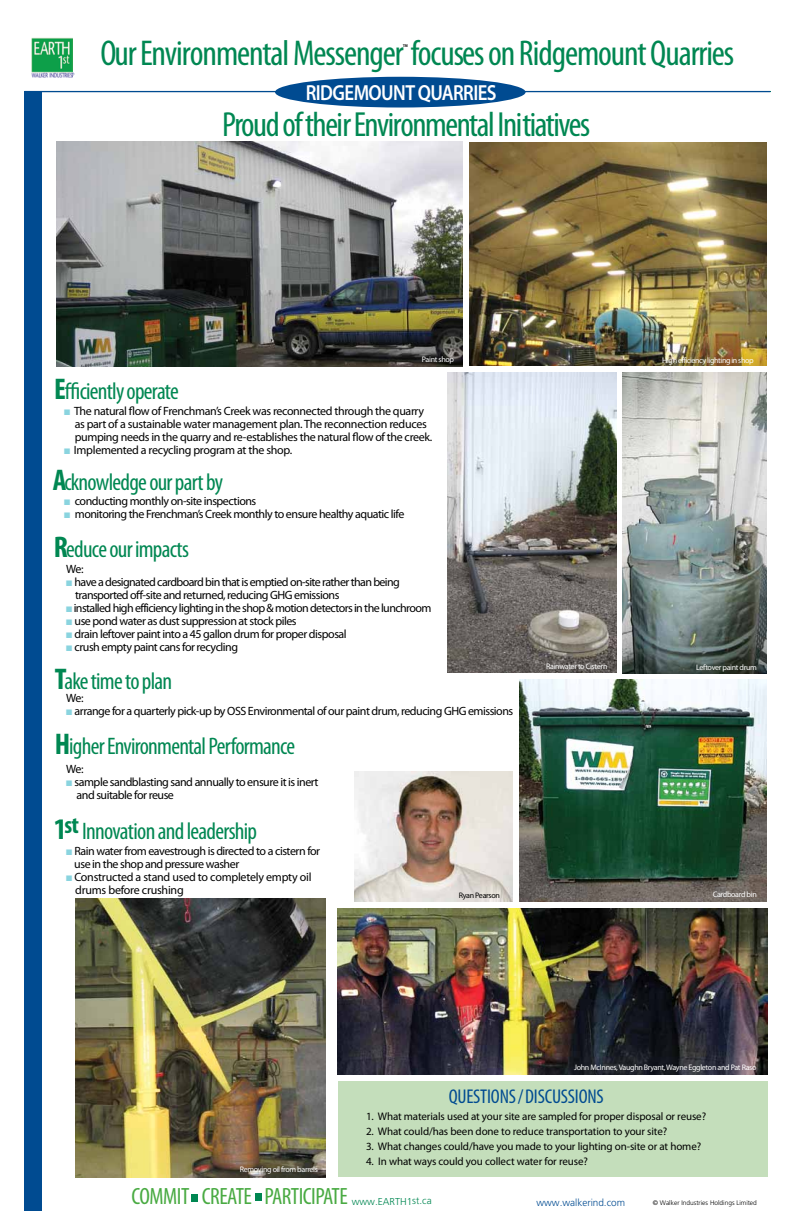
<style>
.page{position:relative;width:792px;height:1224px;background:#fff}
.page>*{position:absolute;margin:0;border:0;box-sizing:border-box;transform-origin:0 0}
.t1{font:condensed 36px "Myriad Pro";letter-spacing:-.03em;color:#008752}
.t2{font:condensed 35px "Myriad Pro";letter-spacing:-.04em;color:#008752}
.t3{font:condensed 24px "Myriad Pro";letter-spacing:-.03em;color:#008752}
.t4{font:condensed 23.6px "Myriad Pro";letter-spacing:-.02em;color:#49aa42}
.t5{font:600 21.9px "Myriad Pro";letter-spacing:-.03em;color:#fff;scale:.86 1}
.t6{font:condensed 20px "Myriad Pro";letter-spacing:-.01em;color:#004b91}
.t7{font:12px/13px "Myriad Pro";letter-spacing:-.04em;color:#000}
.t8{font:12px/13px "Myriad Pro";letter-spacing:-.02em;color:#000}
.t9{font:11px "Myriad Pro";letter-spacing:-.01em;color:#000}
.t10{font:300 10px "Frutiger";color:#004b91}
.t11{font:300 10px "Frutiger";color:#008752}
.t12{font:condensed 10px "Myriad Pro";color:#000}
.t13{font:8px "Myriad Pro";letter-spacing:-.04em;color:#fff}
.t14{font:8px "Myriad Pro";letter-spacing:-.04em;color:#000}
.t15{font:300 6.6px "Frutiger";color:#000}
.s1{font-weight:700;font-size:30px}
.s2{color:#8ad4df}
</style>
<div class="page">
<img style="left:75px;top:899px;width:251px;height:278px">
<img style="left:56px;top:141px;width:407px;height:226px">
<div style="left:338px;top:1082px;width:430px;height:95px;background:#c4debb"></div>
<div style="left:24px;top:92px;width:18px;height:1119px;background:#004b91"></div>
<hr style="left:24px;top:91px;width:746px;height:1px;background:#004b91">
<div style="left:275px;top:77px;width:251px;height:31px;background:#004b91;border-radius:50%"></div>
<img style="left:32px;top:37px;width:41px;height:41px">
<div style="left:255px;top:1193px;width:6px;height:7px;background:#008752"></div>
<div style="left:192px;top:1194px;width:6px;height:7px;background:#008752"></div>
<img style="left:520px;top:680px;width:247px;height:222px">
<img style="left:469px;top:142px;width:298px;height:224px">
<img style="left:355px;top:772px;width:158px;height:130px">
<img style="left:338px;top:908px;width:429px;height:167px">
<img style="left:447px;top:372px;width:169px;height:301px">
<img style="left:622px;top:372px;width:145px;height:301px">
<h1 class="t1" style="left:101px;top:32px;width:635px">Our Environmental Messenger focuses on Ridgemount Quarries</h1>
<p class="t12" style="left:403px;top:42px;width:7px">™</p>
<h3 class="t5" style="left:306px;top:79px;width:223px">RIDGEMOUNT QUARRIES</h3>
<h2 class="t2" style="left:222px;top:103px;width:370px">Proud of their Environmental Initiatives</h2>
<h3 class="t3" style="left:54px;top:377px;width:126px"><span class="s1">E</span>fficiently operate</h3>
<p class="t13" style="left:422px;top:354px;width:34px">Paint shop</p>
<p class="t7" style="left:75px;top:405px;width:359px;text-indent:-10px"><span class="s2">■</span> The natural flow of Frenchman’s Creek was reconnected through the quarry as part of a sustainable water management plan. The reconnection reduces pumping needs in the quarry and re-establishes the natural flow of the creek.</p>
<p class="t7" style="left:64px;top:444px;width:229px"><span class="s2">■</span> Implemented a recycling program at the shop.</p>
<p class="t7" style="left:64px;top:495px;width:194px"><span class="s2">■</span> conducting monthly on-site inspections</p>
<p class="t7" style="left:64px;top:508px;width:342px"><span class="s2">■</span> monitoring the Frenchman’s Creek monthly to ensure healthy aquatic life</p>
<h3 class="t3" style="left:53px;top:468px;width:172px"><span class="s1">A</span>cknowledge our part by</h3>
<h3 class="t3" style="left:54px;top:535px;width:137px"><span class="s1">R</span>educe our impacts</h3>
<p class="t7" style="left:66px;top:562px;width:19px">We:</p>
<p class="t7" style="left:75px;top:575px;width:326px;text-indent:-9px"><span class="s2">■</span> have a designated cardboard bin that is emptied on-site rather than being transported off-site and returned, reducing GHG emissions</p>
<p class="t7" style="left:66px;top:601px;width:367px"><span class="s2">■</span> installed high efficiency lighting in the shop &amp; motion detectors in the lunchroom</p>
<p class="t7" style="left:66px;top:614px;width:232px"><span class="s2">■</span> use pond water as dust suppression at stock piles</p>
<p class="t7" style="left:66px;top:627px;width:282px"><span class="s2">■</span> drain leftover paint into a 45 gallon drum for proper disposal</p>
<p class="t7" style="left:66px;top:640px;width:173px"><span class="s2">■</span> crush empty paint cans for recycling</p>
<h3 class="t3" style="left:55px;top:667px;width:119px"><span class="s1">T</span>ake time to plan</h3>
<p class="t7" style="left:66px;top:691px;width:19px">We:</p>
<p class="t7" style="left:66px;top:704px;width:449px"><span class="s2">■</span> arrange for a quarterly pick-up by OSS Environmental of our paint drum, reducing GHG emissions</p>
<h3 class="t3" style="left:55px;top:732px;width:242px"><span class="s1">H</span>igher Environmental Performance</h3>
<p class="t7" style="left:66px;top:762px;width:19px">We:</p>
<p class="t7" style="left:77px;top:775px;width:244px;text-indent:-10px"><span class="s2">■</span> sample sandblasting sand annually to ensure it is inert and suitable for reuse</p>
<h3 class="t3" style="left:54px;top:816px;width:205px"><span class="s1">1</span><sup>st</sup> Innovation and leadership</h3>
<p class="t13" style="left:546px;top:661px;width:63px">Rainwater to Cistern</p>
<p class="t13" style="left:662px;top:355px;width:93px">High efficiency lighting in shop</p>
<p class="t13" style="left:696px;top:662px;width:62px">Leftover paint drum</p>
<p class="t7" style="left:74px;top:845px;width:247px;text-indent:-8px"><span class="s2">■</span> Rain water from eavestrough is directed to a cistern for use in the shop and pressure washer</p>
<p class="t8" style="left:75px;top:871px;width:238px;text-indent:-9px"><span class="s2">■</span> Constructed a stand used to completely empty oil drums before crushing</p>
<p class="t14" style="left:459px;top:890px;width:43px">Ryan Pearson</p>
<p class="t13" style="left:713px;top:890px;width:46px">Cardboard bin</p>
<p class="t13" style="left:240px;top:1164px;width:80px">Removing oil from barrels</p>
<p class="t13" style="left:574px;top:1062px;width:184px">John McInnes, Vaughn Bryant, Wayne Eggleton and Pat Raso</p>
<h3 class="t6" style="left:449px;top:1085px;width:157px">QUESTIONS/DISCUSSIONS</h3>
<p class="t9" style="left:366px;top:1109px;width:342px">1. What materials used at your site are sampled for proper disposal or reuse?</p>
<p class="t9" style="left:366px;top:1124px;width:303px">2. What could/has been done to reduce transportation to your site?</p>
<p class="t9" style="left:366px;top:1139px;width:337px">3. What changes could/have you made to your lighting on-site or at home?</p>
<p class="t9" style="left:366px;top:1154px;width:223px">4. In what ways could you collect water for reuse?</p>
<h3 class="t4" style="left:131px;top:1182px;width:218px">COMMIT CREATE PARTICIPATE</h3>
<p class="t11" style="left:352px;top:1196px;width:82px">www.EARTH1st.ca</p>
<p class="t10" style="left:536px;top:1196px;width:90px">www.walkerind.com</p>
<p class="t15" style="left:653px;top:1199px;width:106px">© Walker Industries Holdings Limited</p>
</div>
